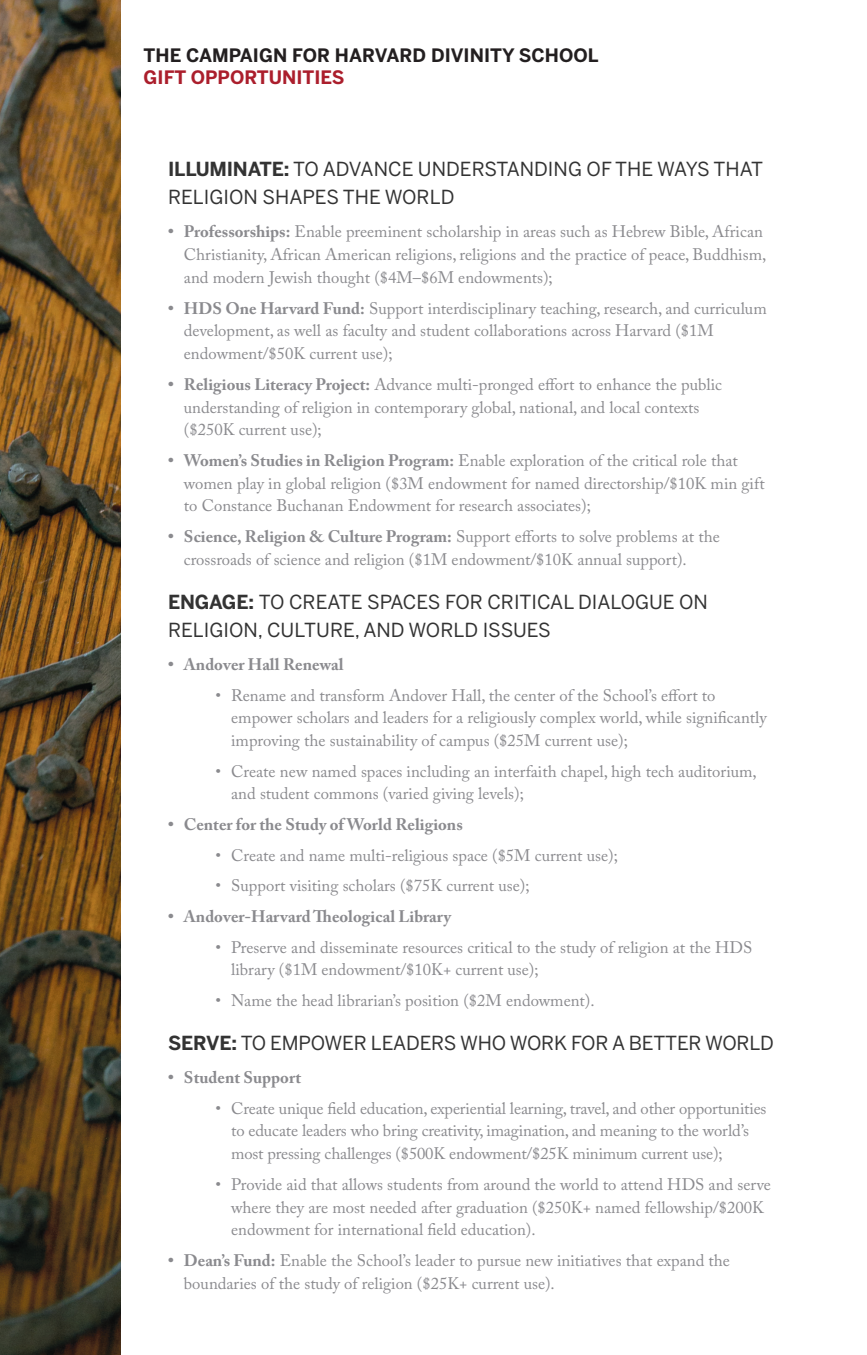
<style>
.page{position:relative;width:867px;height:1355px;background:#fff}
.page>*{position:absolute;margin:0;border:0;box-sizing:border-box;transform-origin:0 0}
.Benton_Caps_Side{font:19.25px/28px "Benton Sans";color:#333}
.Page_name{font:700 18.38px "Benton Sans";color:#231f20}
.Page_name-2{font:700 18.38px "Benton Sans";color:#ab1e2c}
.t1{font:16.62px/22.8px "Adobe Caslon Pro";color:#8a8a8e}
.t2{font:700 16.62px "Adobe Caslon Pro";color:#8a8a8e}
.s1{font-weight:700}
</style>
<div class="page">
<img style="left:0;top:0;width:121px;height:1354px">
<p class="Page_name" style="left:144px;top:44px;width:456px">THE CAMPAIGN FOR HARVARD DIVINITY SCHOOL</p>
<p class="Page_name-2" style="left:144px;top:67px;width:202px">GIFT OPPORTUNITIES</p>
<p class="Benton_Caps_Side" style="left:168px;top:155px;width:596px"><span class="s1">ILLUMINATE:</span> TO ADVANCE UNDERSTANDING OF THE WAYS THAT<br>RELIGION SHAPES THE WORLD</p>
<p class="t1" style="left:184px;top:220px;width:583px;text-indent:-16px"><span class="s1">• Professorships:</span> Enable preeminent scholarship in areas such as Hebrew Bible, African<br>Christianity, African American religions, religions and the practice of peace, Buddhism, and modern Jewish thought ($4M–$6M endowments);</p>
<p class="t1" style="left:184px;top:296px;width:584px;text-indent:-16px"><span class="s1">• HDS One Harvard Fund:</span> Support interdisciplinary teaching, research, and curriculum development, as well as faculty and student collaborations across Harvard ($1M endowment/$50K current use);</p>
<p class="t1" style="left:184px;top:373px;width:539px;text-indent:-16px"><span class="s1">• Religious Literacy Project:</span> Advance multi-pronged effort to enhance the public understanding of religion in contemporary global, national, and local contexts ($250K current use);</p>
<p class="t1" style="left:184px;top:449px;width:582px;text-indent:-16px"><span class="s1">• Women’s Studies in Religion Program:</span> Enable exploration of the critical role that women play in global religion ($3M endowment for named directorship/$10K min gift to Constance Buchanan Endowment for research associates);</p>
<p class="t1" style="left:184px;top:525px;width:537px;text-indent:-16px"><span class="s1">• Science, Religion &amp; Culture Program:</span> Support efforts to solve problems at the crossroads of science and religion ($1M endowment/$10K annual support).</p>
<p class="Benton_Caps_Side" style="left:168px;top:587px;width:541px"><span class="s1">ENGAGE:</span> TO CREATE SPACES FOR CRITICAL DIALOGUE ON<br>RELIGION, CULTURE, AND WORLD ISSUES</p>
<p class="t2" style="left:168px;top:654px;width:177px">• Andover Hall Renewal</p>
<p class="t1" style="left:231px;top:683px;width:537px;text-indent:-16px">• Rename and transform Andover Hall, the center of the School’s effort to empower scholars and leaders for a religiously complex world, while significantly improving the sustainability of campus ($25M current use);</p>
<p class="t1" style="left:231px;top:759px;width:527px;text-indent:-16px">• Create new named spaces including an interfaith chapel, high tech auditorium, and student commons (varied giving levels);</p>
<p class="t2" style="left:168px;top:814px;width:296px">• Center for the Study of World Religions</p>
<p class="t1" style="left:215px;top:843px;width:404px">• Create and name multi-religious space ($5M current use);</p>
<p class="t1" style="left:215px;top:874px;width:315px">• Support visiting scholars ($75K current use);</p>
<p class="t2" style="left:168px;top:906px;width:284px">• Andover-Harvard Theological Library</p>
<p class="t1" style="left:231px;top:935px;width:522px;text-indent:-16px">• Preserve and disseminate resources critical to the study of religion at the HDS library ($1M endowment/$10K+ current use);</p>
<p class="t1" style="left:215px;top:989px;width:380px">• Name the head librarian’s position ($2M endowment).</p>
<p class="Benton_Caps_Side" style="left:168px;top:1028px;width:607px"><span class="s1">SERVE:</span> TO EMPOWER LEADERS WHO WORK FOR A BETTER WORLD</p>
<p class="t2" style="left:168px;top:1067px;width:134px">• Student Support</p>
<p class="t1" style="left:231px;top:1096px;width:536px;text-indent:-16px">• Create unique field education, experiential learning, travel, and other opportunities to educate leaders who bring creativity, imagination, and meaning to the world’s most pressing challenges ($500K endowment/$25K minimum current use);</p>
<p class="t1" style="left:231px;top:1172px;width:541px;text-indent:-16px">• Provide aid that allows students from around the world to attend HDS and serve where they are most needed after graduation ($250K+ named fellowship/$200K endowment for international field education).</p>
<p class="t1" style="left:184px;top:1248px;width:547px;text-indent:-16px"><span class="s1">• Dean’s Fund:</span> Enable the School’s leader to pursue new initiatives that expand the boundaries of the study of religion ($25K+ current use).</p>
</div>
